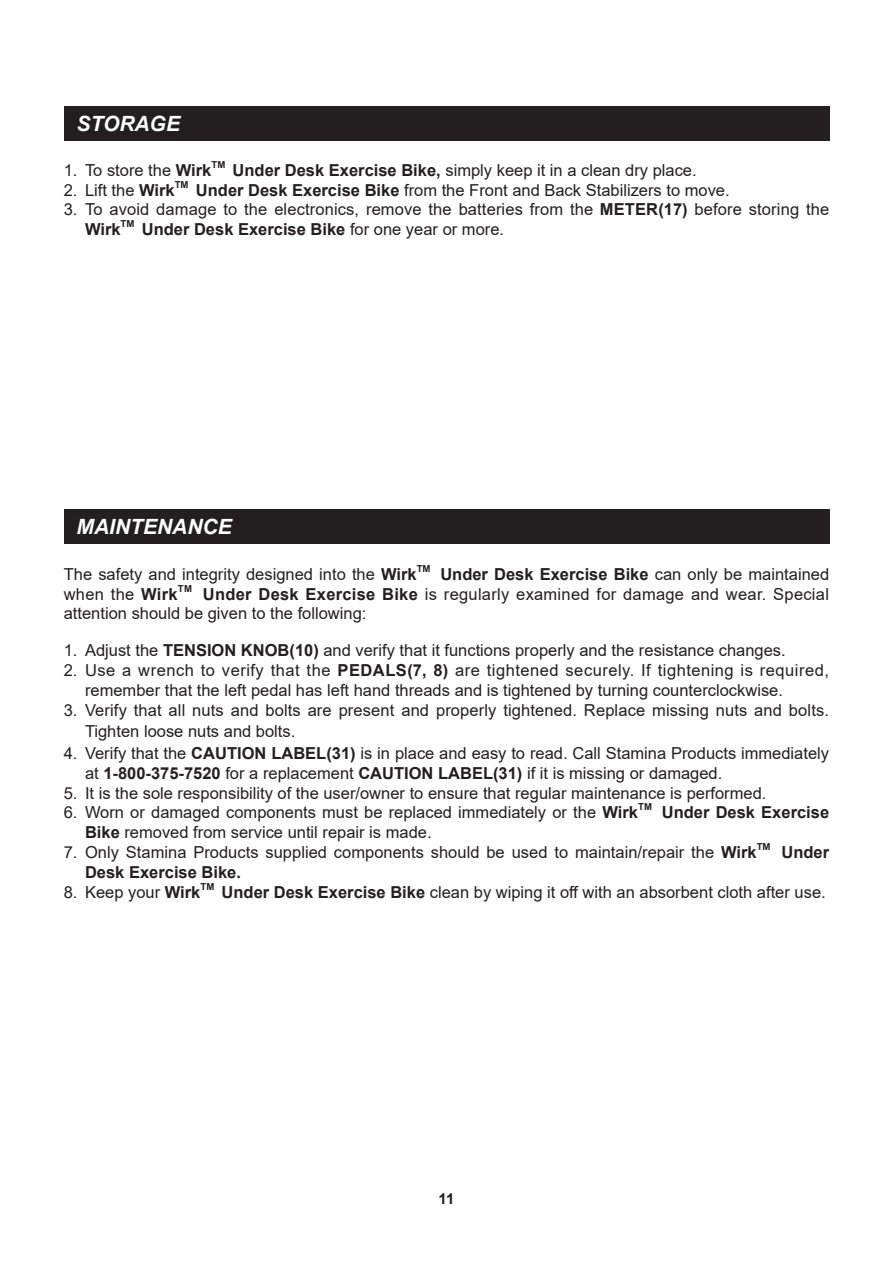
<style>
.page{position:relative;width:893px;height:1263px;background:#fff}
.page>*{position:absolute;margin:0;border:0;box-sizing:border-box;transform-origin:0 0}
.t1{font:italic 700 21px "Arial";color:#fff}
.t2{font:16.5px/19.8px "Arial";color:#231f20}
.t3{font:700 16.5px "Arial";color:#231f20}
.t4{font:700 15px "Arial";color:#231f20}
.t5{font:700 9.6px "Arial";color:#231f20}
.s1{font-weight:700}
.s2{font-weight:400}
</style>
<div class="page">
<div style="left:64px;top:106px;width:765px;height:34px;background:#231f20"></div>
<div style="left:64px;top:509px;width:765px;height:34px;background:#231f20"></div>
<p class="t1" style="left:77px;top:116px;width:105px">STORAGE</p>
<p class="t2" style="left:64px;top:162px;width:149px">1. To store the <span class="s1">Wirk</span></p>
<p class="t5" style="left:211px;top:161px;width:15px">TM</p>
<p class="t2" style="left:233px;top:162px;width:466px"><span class="s1">Under Desk Exercise Bike,</span> simply keep it in a clean dry place.</p>
<p class="t2" style="left:64px;top:181px;width:112px">2. Lift the <span class="s1">Wirk</span></p>
<p class="t5" style="left:175px;top:181px;width:15px">TM</p>
<p class="t2" style="left:196px;top:181px;width:535px"><span class="s1">Under Desk Exercise Bike</span> from the Front and Back Stabilizers to move.</p>
<p class="t2" style="left:85px;top:201px;width:746px;text-indent:-21px">3. To avoid damage to the electronics, remove the batteries from the <span class="s1">METER(17)</span> before storing the<br><span class="s1">Wirk</span></p>
<p class="t5" style="left:121px;top:220px;width:15px">TM</p>
<p class="t3" style="left:142px;top:223px;width:364px">Under Desk Exercise Bike <span class="s2">for one year or more.</span></p>
<p class="t1" style="left:77px;top:518px;width:157px">MAINTENANCE</p>
<p class="t2" style="left:64px;top:565px;width:354px">The safety and integrity designed into the <span class="s1">Wirk</span></p>
<p class="t5" style="left:417px;top:565px;width:15px">TM</p>
<p class="t3" style="left:440px;top:568px;width:390px">Under Desk Exercise Bike <span class="s2">can only be maintained</span></p>
<p class="t2" style="left:64px;top:585px;width:115px">when the <span class="s1">Wirk</span></p>
<p class="t5" style="left:178px;top:585px;width:16px">TM</p>
<p class="t2" style="left:64px;top:585px;width:767px;text-indent:139px"><span class="s1">Under Desk Exercise Bike</span> is regularly examined for damage and wear. Special attention should be given to the following:</p>
<p class="t2" style="left:64px;top:642px;width:723px">1. Adjust the <span class="s1">TENSION KNOB(10)</span> and verify that it functions properly and the resistance changes.</p>
<p class="t2" style="left:85px;top:662px;width:745px;text-indent:-21px">2. Use a wrench to verify that the <span class="s1">PEDALS(7, 8)</span> are tightened securely. If tightening is required, remember that the left pedal has left hand threads and is tightened by turning counterclockwise.</p>
<p class="t2" style="left:85px;top:701px;width:745px;line-height:21.6px;text-indent:-21px">3. Verify that all nuts and bolts are present and properly tightened. Replace missing nuts and bolts.<br>Tighten loose nuts and bolts.</p>
<p class="t2" style="left:85px;top:745px;width:746px;text-indent:-21px">4. Verify that the <span class="s1">CAUTION LABEL(31)</span> is in place and easy to read. Call Stamina Products immediately at <span class="s1">1-800-375-7520</span> for a replacement <span class="s1">CAUTION LABEL(31)</span> if it is missing or damaged.</p>
<p class="t2" style="left:64px;top:784px;width:704px">5. It is the sole responsibility of the user/owner to ensure that regular maintenance is performed.</p>
<p class="t2" style="left:64px;top:804px;width:576px">6. Worn or damaged components must be replaced immediately or the <span class="s1">Wirk</span></p>
<p class="t5" style="left:638px;top:803px;width:15px">TM</p>
<p class="t3" style="left:662px;top:806px;width:169px">Under Desk Exercise</p>
<p class="t2" style="left:85px;top:824px;width:348px"><span class="s1">Bike</span> removed from service until repair is made.</p>
<p class="t2" style="left:64px;top:844px;width:694px">7. Only Stamina Products supplied components should be used to maintain/repair the <span class="s1">Wirk</span></p>
<p class="t5" style="left:757px;top:843px;width:15px">TM</p>
<p class="t3" style="left:781px;top:846px;width:49px">Under</p>
<p class="t3" style="left:85px;top:866px;width:157px">Desk Exercise Bike.</p>
<p class="t2" style="left:64px;top:883px;width:138px">8. Keep your <span class="s1">Wirk</span></p>
<p class="t5" style="left:200px;top:882px;width:15px">TM</p>
<p class="t2" style="left:222px;top:882px;width:606px"><span class="s1">Under Desk Exercise Bike</span> clean by wiping it off with an absorbent cloth after use.</p>
<p class="t4" style="left:439px;top:1193px;width:17px">11</p>
</div>
